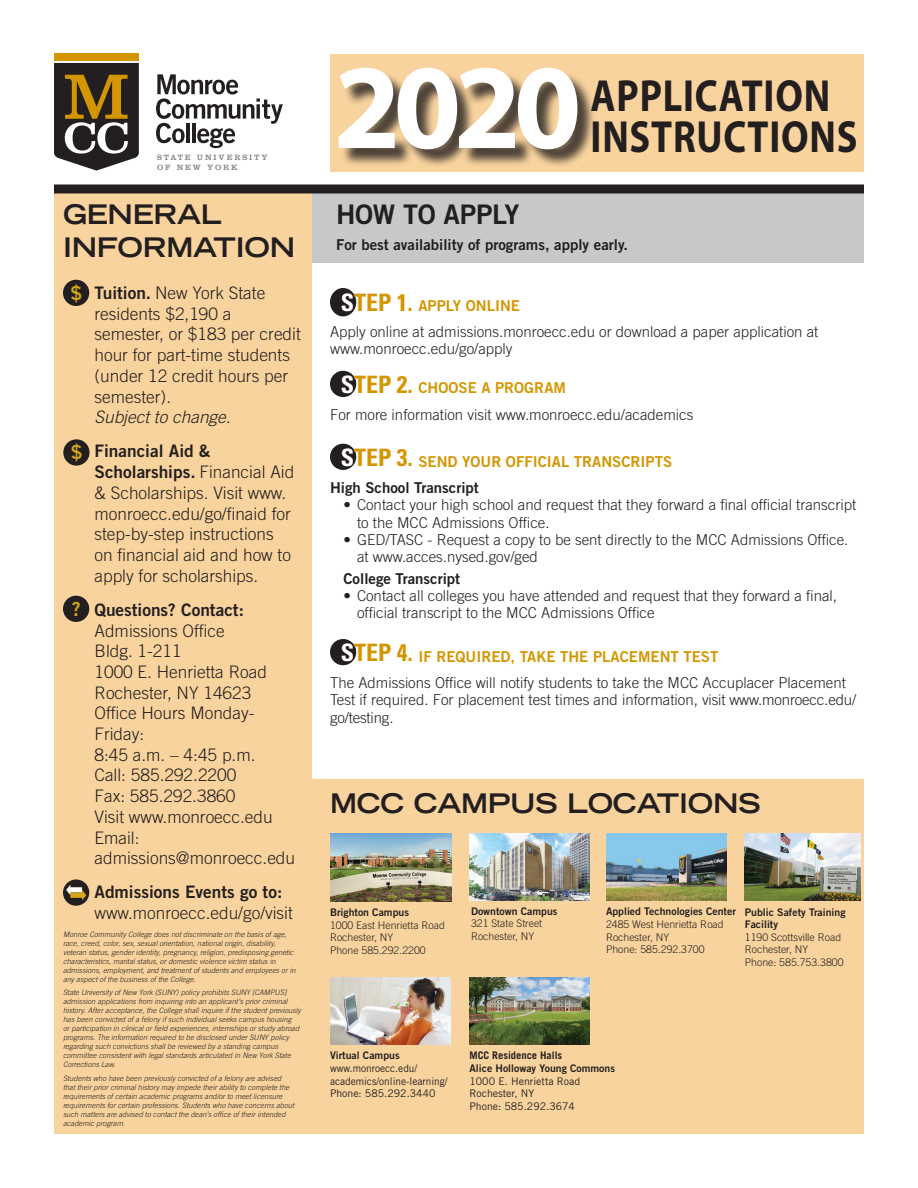
<style>
.page{position:relative;width:918px;height:1188px;background:#fff}
.page>*{position:absolute;margin:0;border:0;box-sizing:border-box;transform-origin:0 0}
.t1{font:700 121.5px "Myriad Pro";color:#fff}
.t2{font:700 45.3px "Myriad Pro";letter-spacing:.02em;color:#231f20;scale:.85 1}
.t3{font:700 expanded 27px/32.4px "Trade Gothic LT Std";letter-spacing:-.01em;color:#231f20}
.t4{font:27px "Trade Gothic LT Std Bd 2";letter-spacing:-.01em;color:#231f20}
.t5{font:700 condensed 24px "Univers";color:#d49600}
.t6{font:19.5px "Trade Gothic LT Std Bd 2";color:#d5a616}
.t7{font:300 17.25px/20.7px "Trade Gothic LT Std";color:#231f20}
.t8{font:17.25px "Trade Gothic LT Std Bd 2";color:#231f20}
.t9{font:italic 300 17.25px "Trade Gothic LT Std";color:#231f20}
.t10{font:300 15px/17.2px "Trade Gothic LT Std";color:#231f20}
.t11{font:15px "Trade Gothic LT Std Bd 2";color:#d49600}
.t12{font:15px "Trade Gothic LT Std Bd 2";color:#231f20}
.t13{font:300 10.5px/12.6px "Trade Gothic LT Std";color:#231f20}
.t14{font:10.5px/12.6px "Trade Gothic LT Std";color:#231f20}
.t15{font:10.5px/12.6px "Trade Gothic LT Std";color:#231f20;scale:.96 1}
.t16{font:10.5px "Trade Gothic LT Std Bd 2";color:#231f20}
.t17{font:700 10.5px "Trade Gothic LT Std";color:#231f20}
.t18{font:7.95px "Clarendon LT Std";letter-spacing:.24em;color:#808285}
.Body_Text_-_Large{font:italic 300 7.5px/9px "Trade Gothic LT Std";letter-spacing:.005em;color:#231f20}
.s1{font-family:"Trade Gothic LT Std Bd 2";font-weight:400}
.s2{color:#fff}
.s3{font-family:"Trade Gothic LT Std Bd 2"}
</style>
<div class="page">
<div style="left:304px;top:189px;width:560px;height:74px;background:#c7c8ca"></div>
<div style="left:304px;top:779px;width:560px;height:355px;background:#f9d39d"></div>
<div style="left:54px;top:189px;width:258px;height:945px;background:#f9d39d"></div>
<div style="left:330px;top:54px;width:534px;height:117px;background:#f9d39d"></div>
<div style="left:341px;top:71px;width:255px;height:97px;background:#231f20;opacity:.8"></div>
<div style="left:54px;top:184px;width:810px;height:10px;background:#231f20"></div>
<div style="left:331px;top:289px;width:25px;height:27px;background:#231f20;border-radius:50%"></div>
<div style="left:330px;top:288px;width:26px;height:28px;border:2px solid #231f20;border-radius:50%"></div>
<div style="left:331px;top:372px;width:25px;height:24px;background:#231f20;border-radius:50%"></div>
<div style="left:330px;top:371px;width:26px;height:26px;border:2px solid #231f20;border-radius:50%"></div>
<div style="left:331px;top:444px;width:25px;height:25px;background:#231f20;border-radius:50%"></div>
<div style="left:330px;top:444px;width:26px;height:26px;border:2px solid #231f20;border-radius:50%"></div>
<svg style="left:330px;top:639px;width:27px;height:27px"></svg>
<div style="left:54px;top:53px;width:85px;height:8px;background:#d49600"></div>
<svg style="left:54px;top:63px;width:85px;height:108px;background:#5e523d"></svg>
<svg style="left:156px;top:74px;width:127px;height:74px"></svg>
<img style="left:330px;top:834px;width:122px;height:67px">
<img style="left:470px;top:834px;width:120px;height:67px">
<img style="left:606px;top:834px;width:120px;height:67px">
<img style="left:745px;top:834px;width:116px;height:67px">
<img style="left:470px;top:978px;width:120px;height:66px">
<img style="left:330px;top:978px;width:120px;height:67px">
<svg style="left:63px;top:279px;width:27px;height:27px"></svg>
<svg style="left:63px;top:439px;width:27px;height:27px"></svg>
<svg style="left:63px;top:595px;width:27px;height:27px"></svg>
<svg style="left:63px;top:879px;width:27px;height:27px"></svg>
<p class="t18" style="left:157px;top:153px;width:112px">STATE UNIVERSITY</p>
<p class="t18" style="left:157px;top:162px;width:82px">OF NEW YORK</p>
<p class="t3" style="left:63px;top:198px;width:234px">GENERAL<br>INFORMATION</p>
<p class="t7" style="left:94px;top:282px;width:208px"><span class="s1">Tuition.</span> New York State residents $2,190 a semester, or $183 per credit hour for part-time students (under 12 credit hours per semester).</p>
<p class="t9" style="left:94px;top:407px;width:138px">Subject to change.</p>
<p class="t7" style="left:94px;top:441px;width:201px"><span class="s1">Financial Aid &amp;<br>Scholarships.</span> Financial Aid &amp; Scholarships. Visit www. monroecc.edu/go/finaid for step-by-step instructions on financial aid and how to apply for scholarships.</p>
<p class="t8" style="left:94px;top:599px;width:151px">Questions? Contact:</p>
<p class="t7" style="left:94px;top:620px;width:132px">Admissions Office</p>
<p class="t7" style="left:94px;top:641px;width:89px">Bldg. 1-211</p>
<p class="t7" style="left:94px;top:661px;width:174px">1000 E. Henrietta Road</p>
<p class="t7" style="left:94px;top:682px;width:158px">Rochester, NY 14623</p>
<p class="t7" style="left:94px;top:703px;width:162px">Office Hours Monday-<br>Friday:</p>
<p class="t7" style="left:94px;top:744px;width:163px">8:45 a.m. – 4:45 p.m.</p>
<p class="t7" style="left:94px;top:765px;width:143px">Call: 585.292.2200</p>
<p class="t7" style="left:94px;top:785px;width:142px">Fax: 585.292.3860</p>
<p class="t7" style="left:94px;top:806px;width:180px">Visit www.monroecc.edu</p>
<p class="t7" style="left:94px;top:827px;width:47px">Email:</p>
<p class="t7" style="left:94px;top:848px;width:202px">admissions@monroecc.edu</p>
<p class="t7" style="left:94px;top:882px;width:200px"><span class="s1">Admissions Events go to: </span>www.monroecc.edu/go/visit</p>
<p class="t6" style="left:70px;top:281px;width:13px">$</p>
<p class="t6" style="left:71px;top:440px;width:13px">$</p>
<p class="t6" style="left:72px;top:597px;width:10px">?</p>
<p class="Body_Text_-_Large" style="left:63px;top:930px;width:234px">Monroe Community College does not discriminate on the basis of age, race, creed, color, sex, sexual orientation, national origin, disability, veteran status, gender identity, pregnancy, religion, predisposing genetic characteristics, marital status, or domestic violence victim status in admissions, employment, and treatment of students and employees or in any aspect of the business of the College.</p>
<p class="Body_Text_-_Large" style="left:63px;top:988px;width:239px">State University of New York (SUNY) policy prohibits SUNY [CAMPUS] admission applications from inquiring into an applicant’s prior criminal history. After acceptance, the College shall inquire if the student previously has been convicted of a felony if such individual seeks campus housing<br>or participation in clinical or field experiences, internships or study abroad programs. The information required to be disclosed under SUNY policy regarding such convictions shall be reviewed by a standing campus committee consistent with legal standards articulated in New York State Corrections Law.</p>
<p class="Body_Text_-_Large" style="left:63px;top:1074px;width:233px">Students who have been previously convicted of a felony are advised that their prior criminal history may impede their ability to complete the requirements of certain academic programs and/or to meet licensure requirements for certain professions. Students who have concerns about such matters are advised to contact the dean’s office of their intended academic program.</p>
<p class="t1" style="left:334px;top:28px;width:249px">2020</p>
<p class="t2" style="left:591px;top:67px;width:283px">APPLICATION</p>
<p class="t2" style="left:591px;top:107px;width:315px">INSTRUCTIONS</p>
<p class="t4" style="left:336px;top:198px;width:185px">HOW TO APPLY</p>
<p class="t12" style="left:336px;top:236px;width:294px">For best availability of programs, apply early.</p>
<p class="t5" style="left:341px;top:287px;width:73px"><span class="s2">S</span>TEP 1.</p>
<p class="t11" style="left:418px;top:296px;width:103px">APPLY ONLINE</p>
<p class="t10" style="left:330px;top:323px;width:490px">Apply online at admissions.monroecc.edu or download a paper application at www.monroecc.edu/go/apply</p>
<p class="t11" style="left:418px;top:379px;width:149px">CHOOSE A PROGRAM</p>
<p class="t10" style="left:330px;top:405px;width:365px">For more information visit www.monroecc.edu/academics</p>
<p class="t11" style="left:418px;top:452px;width:255px">SEND YOUR OFFICIAL TRANSCRIPTS</p>
<p class="t12" style="left:330px;top:478px;width:150px">High School Transcript</p>
<p class="t10" style="left:357px;top:496px;width:501px;text-indent:-14px">• Contact your high school and request that they forward a final official transcript to the MCC Admissions Office.</p>
<p class="t10" style="left:357px;top:531px;width:493px;text-indent:-14px">• GED/TASC - Request a copy to be sent directly to the MCC Admissions Office. at www.acces.nysed.gov/ged</p>
<p class="t12" style="left:344px;top:569px;width:118px">College Transcript</p>
<p class="t10" style="left:357px;top:587px;width:482px;text-indent:-14px">• Contact all colleges you have attended and request that they forward a final, official transcript to the MCC Admissions Office</p>
<p class="t11" style="left:418px;top:647px;width:301px">IF REQUIRED, TAKE THE PLACEMENT TEST</p>
<p class="t10" style="left:330px;top:674px;width:528px">The Admissions Office will notify students to take the MCC Accuplacer Placement<br>Test if required. For placement test times and information, visit www.monroecc.edu/ go/testing.</p>
<p class="t5" style="left:341px;top:370px;width:74px"><span class="s2">S</span>TEP 2.</p>
<p class="t5" style="left:341px;top:443px;width:74px"><span class="s2">S</span>TEP 3.</p>
<p class="t5" style="left:341px;top:638px;width:74px"><span class="s2">S</span>TEP 4.</p>
<p class="t3" style="left:330px;top:787px;width:432px">MCC CAMPUS LOCATIONS</p>
<p class="t13" style="left:330px;top:906px;width:116px"><span class="s1">Brighton Campus<br></span>1000 East Henrietta Road<br>Rochester, NY<br>Phone 585.292.2200</p>
<p class="t16" style="left:471px;top:905px;width:88px">Downtown Campus</p>
<p class="t13" style="left:471px;top:917px;width:73px">321 State Street<br>Rochester, NY</p>
<p class="t13" style="left:606px;top:905px;width:131px"><span class="s1">Applied Technologies Center<br></span>2485 West Henrietta Road<br>Rochester, NY<br>Phone: 585.292.3700</p>
<p class="t16" style="left:745px;top:905px;width:102px">Public Safety Training</p>
<p class="t13" style="left:745px;top:918px;width:100px"><span class="s1">Facility<br></span>1190 Scottsville Road<br>Rochester, NY<br>Phone: 585.753.3800</p>
<p class="t15" style="left:330px;top:1049px;width:93px"><span class="s3">Virtual Campus </span>www.monroecc.edu/</p>
<p class="t15" style="left:330px;top:1074px;width:124px">academics/online-learning/<br>Phone: 585.292.3440</p>
<p class="t17" style="left:470px;top:1049px;width:94px">MCC Residence Halls</p>
<p class="t14" style="left:470px;top:1062px;width:147px"><span class="s3">Alice Holloway Young Commons<br></span>1000 E. Henrietta Road<br>Rochester, NY<br>Phone: 585.292.3674</p>
</div>
